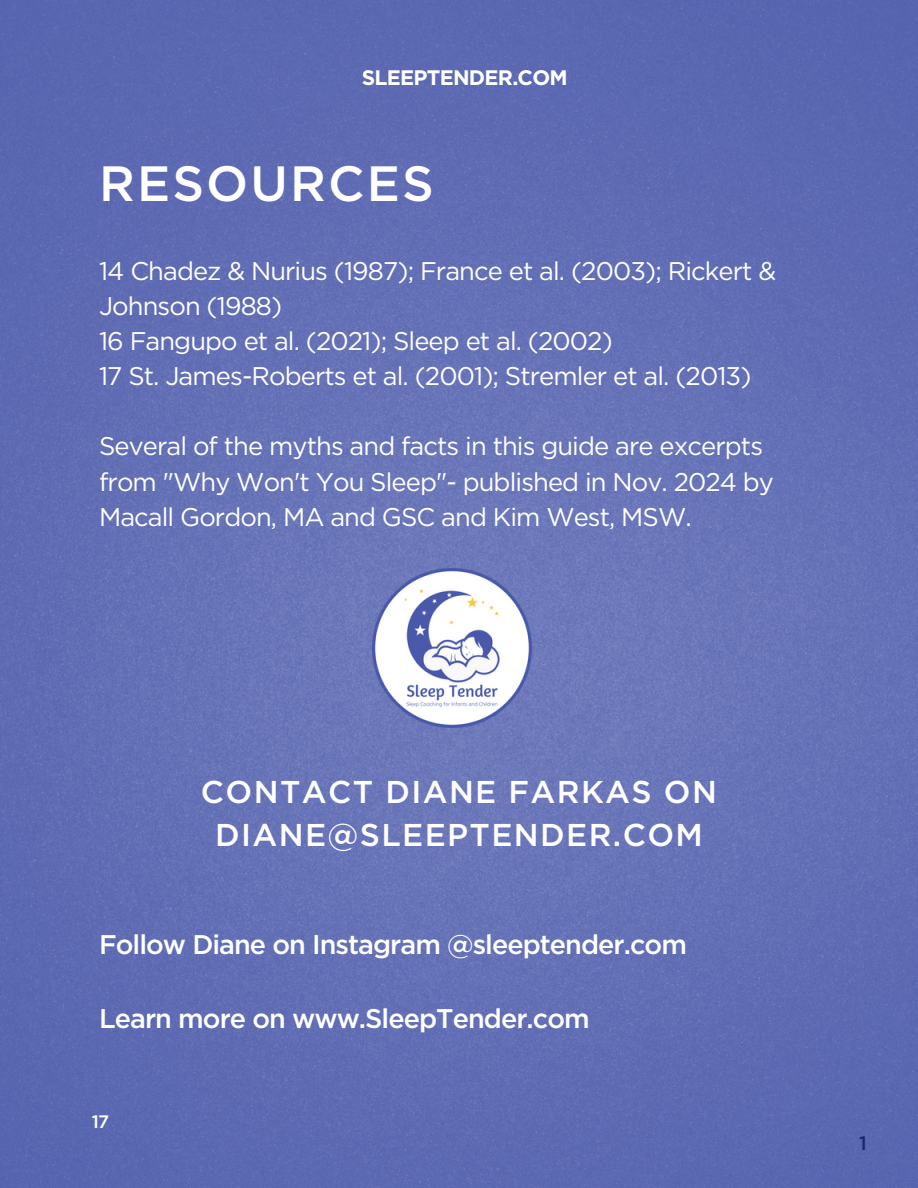
<style>
.page{position:relative;width:918px;height:1188px;background:#fff}
.page>*{position:absolute;margin:0;border:0;box-sizing:border-box;transform-origin:0 0}
.t1{font:500 49.5px "Gotham";letter-spacing:.045em;color:#fff}
.t2{font:500 31.5px/43.8px "Gotham";letter-spacing:.045em;color:#fff;text-align:center}
.t3{font:500 27px "Gotham";letter-spacing:-.035em;color:#fff}
.t4{font:25.5px/35.1px "Gotham";letter-spacing:-.035em;color:#fff}
.t5{font:700 21px "Gotham";letter-spacing:-.035em;color:#fff}
.t6{font:500 19.5px "Gotham";color:#1d2570}
.t7{font:500 18px "Gotham";color:#fff}
</style>
<div class="page">
<img style="left:0;top:0;width:918px;height:1188px">
<img style="left:373px;top:569px;width:158px;height:158px">
<p class="t5" style="left:362px;top:65px;width:207px">SLEEPTENDER.COM</p>
<p class="t1" style="left:99px;top:155px;width:336px">RESOURCES</p>
<p class="t4" style="left:99px;top:253px;width:679px">14 Chadez &amp; Nurius (1987); France et al. (2003); Rickert &amp;<br>Johnson (1988)</p>
<p class="t4" style="left:99px;top:323px;width:515px">16 Fangupo et al. (2021); Sleep et al. (2002)</p>
<p class="t4" style="left:99px;top:358px;width:654px">17 St. James-Roberts et al. (2001); Stremler et al. (2013)</p>
<p class="t4" style="left:99px;top:428px;width:676px">Several of the myths and facts in this guide are excerpts from "Why Won't You Sleep"- published in Nov. 2024 by<br>Macall Gordon, MA and GSC and Kim West, MSW.</p>
<p class="t2" style="left:201px;top:769px;width:518px">CONTACT DIANE FARKAS ON<br>DIANE@SLEEPTENDER.COM</p>
<p class="t3" style="left:99px;top:929px;width:589px">Follow Diane on Instagram @sleeptender.com</p>
<p class="t3" style="left:99px;top:1003px;width:492px">Learn more on www.SleepTender.com</p>
<p class="t7" style="left:92px;top:1111px;width:19px">17</p>
<p class="t6" style="left:859px;top:1132px;width:9px">1</p>
</div>
